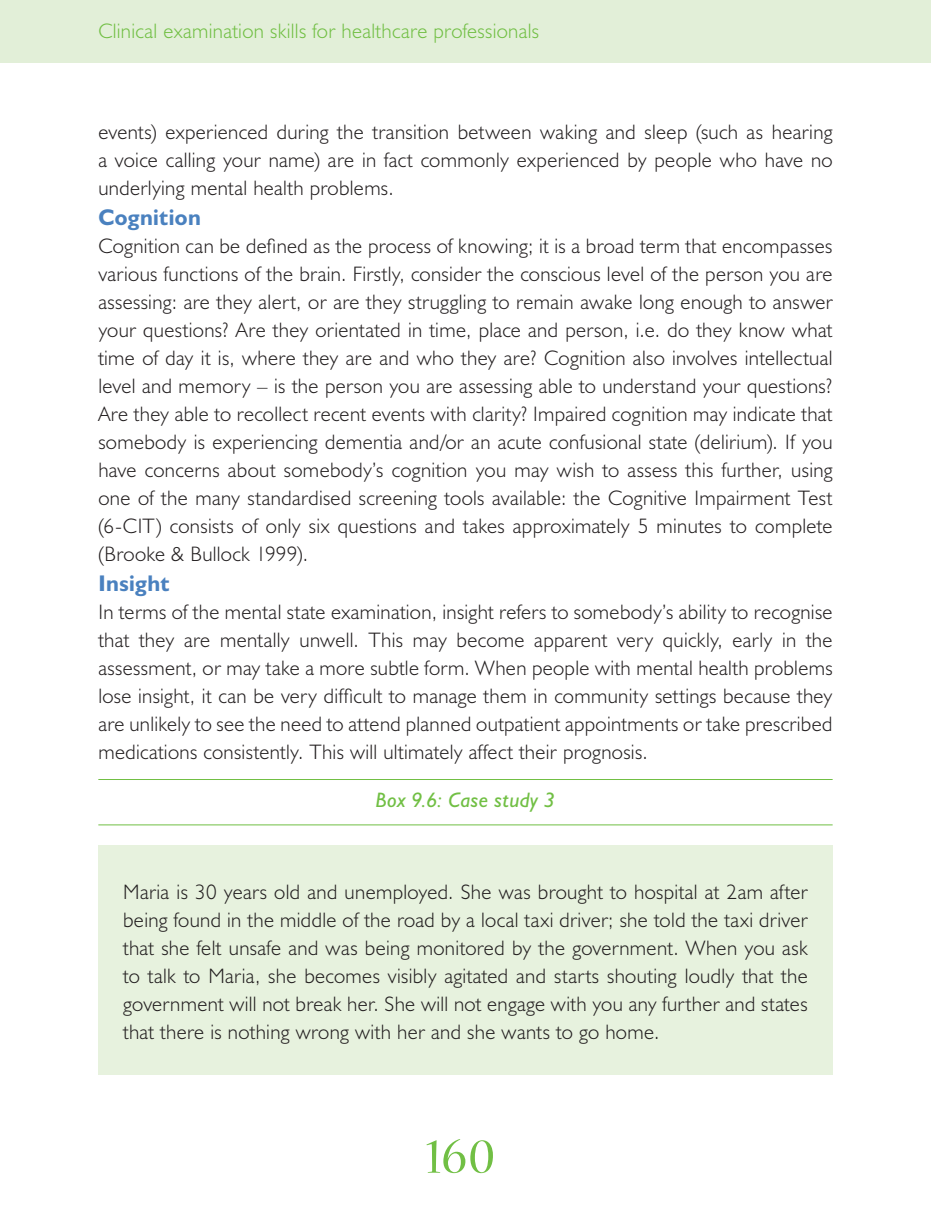
<style>
.page{position:relative;width:931px;height:1219px;background:#fff}
.page>*{position:absolute;margin:0;border:0;box-sizing:border-box;transform-origin:0 0}
.t1{font:54.25px "Nueva";color:#71bf44}
.t2{font:700 22.75px "Humanist 521 BT";letter-spacing:.015em;color:#4a81bf}
.t3{font:300 21px/28px "Humanist 521 BT";letter-spacing:.015em;color:#231f20;text-align:justify}
.t4{font:300 21px "Humanist 521 BT";letter-spacing:.015em;color:#71bf44}
.t5{font:italic 21px "Humanist 521 BT";letter-spacing:.015em;color:#71bf44}
</style>
<div class="page">
<div style="left:0;top:0;width:931px;height:62px;background:#e2efd8"></div>
<hr style="left:98px;top:779px;width:735px;height:1px;background:#71bf44">
<hr style="left:98px;top:824px;width:735px;height:1px;background:#71bf44">
<div style="left:98px;top:845px;width:735px;height:229px;background:#e7f2de"></div>
<p class="t4" style="left:98px;top:18px;width:442px">Clinical examination skills for healthcare professionals</p>
<p class="t3" style="left:98px;top:118px;width:736px">events) experienced during the transition between waking and sleep (such as hearing a voice calling your name) are in fact commonly experienced by people who have no underlying mental health problems.</p>
<p class="t2" style="left:98px;top:203px;width:104px">Cognition</p>
<p class="t3" style="left:98px;top:231px;width:736px">Cognition can be defined as the process of knowing; it is a broad term that encompasses various functions of the brain. Firstly, consider the conscious level of the person you are assessing: are they alert, or are they struggling to remain awake long enough to answer your questions? Are they orientated in time, place and person, i.e. do they know what time of day it is, where they are and who they are? Cognition also involves intellectual level and memory – is the person you are assessing able to understand your questions?<br>Are they able to recollect recent events with clarity? Impaired cognition may indicate that somebody is experiencing dementia and/or an acute confusional state (delirium). If you have concerns about somebody’s cognition you may wish to assess this further, using one of the many standardised screening tools available: the Cognitive Impairment Test (6-CIT) consists of only six questions and takes approximately 5 minutes to complete (Brooke &amp; Bullock 1999).</p>
<p class="t2" style="left:98px;top:569px;width:73px">Insight</p>
<p class="t3" style="left:98px;top:597px;width:736px">In terms of the mental state examination, insight refers to somebody’s ability to recognise that they are mentally unwell. This may become apparent very quickly, early in the assessment, or may take a more subtle form. When people with mental health problems lose insight, it can be very difficult to manage them in community settings because they are unlikely to see the need to attend planned outpatient appointments or take prescribed medications consistently. This will ultimately affect their prognosis.</p>
<p class="t5" style="left:376px;top:787px;width:181px">Box 9.6: Case study 3</p>
<p class="t3" style="left:123px;top:877px;width:686px">Maria is 30 years old and unemployed. She was brought to hospital at 2am after being found in the middle of the road by a local taxi driver; she told the taxi driver that she felt unsafe and was being monitored by the government. When you ask to talk to Maria, she becomes visibly agitated and starts shouting loudly that the government will not break her. She will not engage with you any further and states that there is nothing wrong with her and she wants to go home.</p>
<h1 class="t1" style="left:426px;top:1131px;width:71px">160</h1>
</div>
